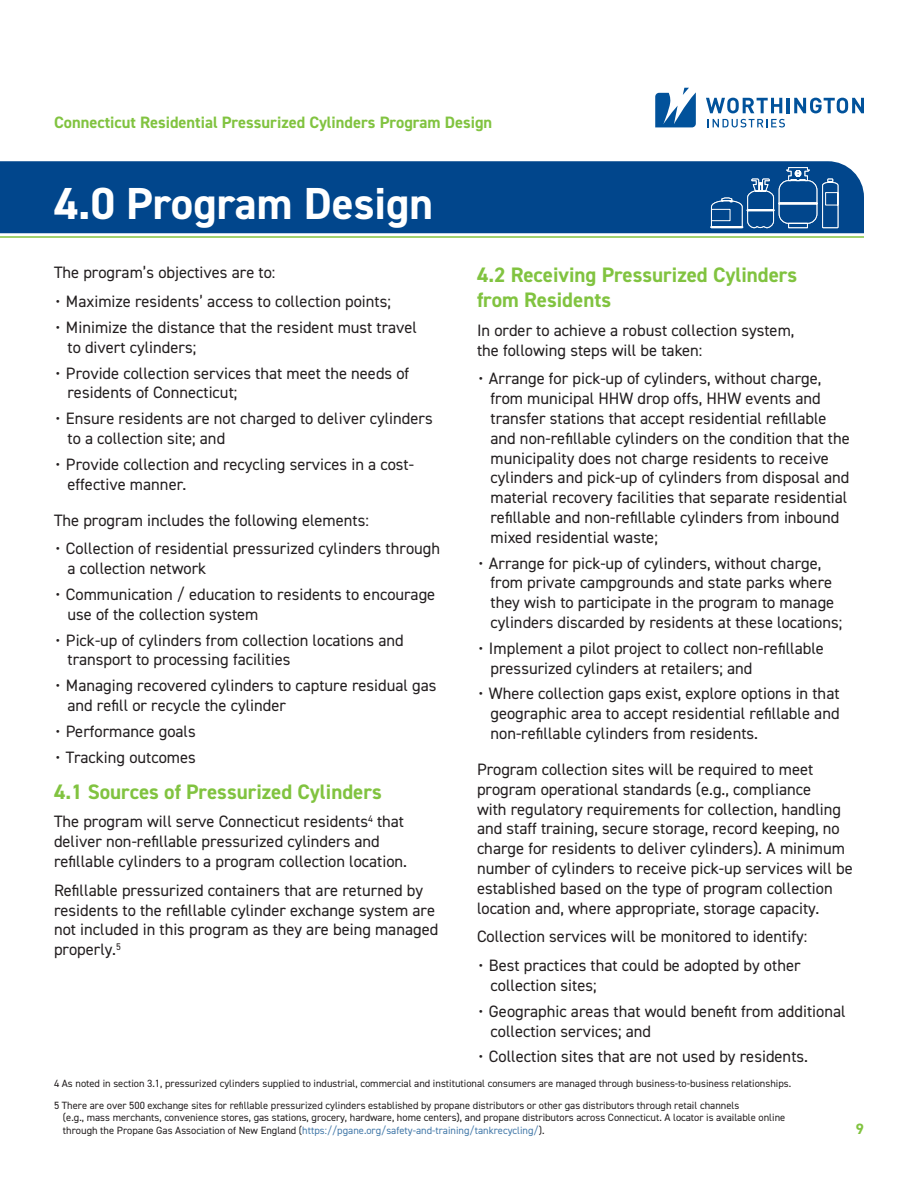
<style>
.page{position:relative;width:918px;height:1188px;background:#fff}
.page>*{position:absolute;margin:0;border:0;box-sizing:border-box;transform-origin:0 0}
.t1{font:700 45px "DIN2014";color:#fff}
.t2{font:700 21px/25.2px "DIN2014";color:#81c340}
.t3{font:16.5px/19.8px "DIN2014";color:#231f20}
.t4{font:700 16.5px "DIN2014";color:#81c340}
.t5{font:700 15px "DIN2014";color:#81c340}
.t6{font:10.5px/21.6px "DIN2014";color:#231f20}
.s1{color:#4379a9}
</style>
<div class="page">
<div style="left:0;top:161px;width:864px;height:72px;background:#01468c"></div>
<hr style="left:0;top:236px;width:864px;height:2px;background:#81c340">
<svg style="left:710px;top:167px;width:128px;height:61px;background:#24609c"></svg>
<svg style="left:706px;top:98px;width:76px;height:15px"></svg>
<hr style="left:787px;top:98px;width:3px;height:15px;background:#01529b">
<svg style="left:794px;top:98px;width:70px;height:15px"></svg>
<svg style="left:708px;top:119px;width:77px;height:9px"></svg>
<svg style="left:655px;top:88px;width:41px;height:39px"></svg>
<p class="t4" style="left:54px;top:111px;width:440px">Connecticut Residential Pressurized Cylinders Program Design</p>
<h1 class="t1" style="left:54px;top:174px;width:381px">4.0 Program Design</h1>
<p class="t3" style="left:54px;top:262px;width:223px">The program’s objectives are to:</p>
<p class="t3" style="left:56px;top:291px;width:337px">• Maximize residents’ access to collection points;</p>
<p class="t3" style="left:67px;top:317px;width:351px;text-indent:-12px">• Minimize the distance that the resident must travel to divert cylinders;</p>
<p class="t3" style="left:67px;top:363px;width:343px;text-indent:-12px">• Provide collection services that meet the needs of residents of Connecticut;</p>
<p class="t3" style="left:67px;top:408px;width:367px;text-indent:-12px">• Ensure residents are not charged to deliver cylinders to a collection site; and</p>
<p class="t3" style="left:67px;top:454px;width:348px;text-indent:-12px">• Provide collection and recycling services in a cost&shy;effective manner.</p>
<p class="t3" style="left:54px;top:510px;width:317px">The program includes the following elements:</p>
<p class="t3" style="left:67px;top:538px;width:374px;text-indent:-12px">• Collection of residential pressurized cylinders through a collection network</p>
<p class="t3" style="left:67px;top:584px;width:369px;text-indent:-12px">• Communication / education to residents to encourage use of the collection system</p>
<p class="t3" style="left:67px;top:630px;width:338px;text-indent:-12px">• Pick-up of cylinders from collection locations and transport to processing facilities</p>
<p class="t3" style="left:67px;top:675px;width:371px;text-indent:-12px">• Managing recovered cylinders to capture residual gas and refill or recycle the cylinder</p>
<p class="t3" style="left:56px;top:721px;width:142px">• Performance goals</p>
<p class="t3" style="left:56px;top:747px;width:142px">• Tracking outcomes</p>
<p class="t2" style="left:54px;top:778px;width:329px">4.1 Sources of Pressurized Cylinders</p>
<p class="t3" style="left:54px;top:811px;width:355px">The program will serve Connecticut residents<sup>4</sup> that deliver non-refillable pressurized cylinders and refillable cylinders to a program collection location.</p>
<p class="t3" style="left:54px;top:880px;width:386px">Refillable pressurized containers that are returned by residents to the refillable cylinder exchange system are not included in this program as they are being managed properly.<sup>5</sup></p>
<p class="t2" style="left:477px;top:262px;width:322px">4.2 Receiving Pressurized Cylinders from Residents</p>
<p class="t3" style="left:477px;top:320px;width:319px">In order to achieve a robust collection system, the following steps will be taken:</p>
<p class="t3" style="left:490px;top:369px;width:361px;text-indent:-12px">• Arrange for pick-up of cylinders, without charge, from municipal HHW drop offs, HHW events and transfer stations that accept residential refillable and non-refillable cylinders on the condition that the municipality does not charge residents to receive cylinders and pick-up of cylinders from disposal and material recovery facilities that separate residential refillable and non-refillable cylinders from inbound mixed residential waste;</p>
<p class="t3" style="left:490px;top:553px;width:353px;text-indent:-12px">• Arrange for pick-up of cylinders, without charge, from private campgrounds and state parks where they wish to participate in the program to manage cylinders discarded by residents at these locations;</p>
<p class="t3" style="left:490px;top:638px;width:335px;text-indent:-12px">• Implement a pilot project to collect non-refillable pressurized cylinders at retailers; and</p>
<p class="t3" style="left:490px;top:684px;width:351px;text-align:justify;text-indent:-12px">• Where collection gaps exist, explore options in that geographic area to accept residential refillable and non-refillable cylinders from residents.</p>
<p class="t3" style="left:477px;top:759px;width:377px">Program collection sites will be required to meet program operational standards (e.g., compliance<br>with regulatory requirements for collection, handling and staff training, secure storage, record keeping, no charge for residents to deliver cylinders). A minimum number of cylinders to receive pick-up services will be established based on the type of program collection location and, where appropriate, storage capacity.</p>
<p class="t3" style="left:477px;top:927px;width:332px">Collection services will be monitored to identify:</p>
<p class="t3" style="left:490px;top:955px;width:312px;text-indent:-12px">• Best practices that could be adopted by other collection sites;</p>
<p class="t3" style="left:490px;top:1001px;width:357px;text-indent:-12px">• Geographic areas that would benefit from additional collection services; and</p>
<p class="t3" style="left:479px;top:1047px;width:331px">• Collection sites that are not used by residents.</p>
<p class="t6" style="left:54px;top:1073px;width:739px">4 As noted in section 3.1, pressurized cylinders supplied to industrial, commercial and institutional consumers are managed through business-to-business relationships.<br>5 There are over 500 exchange sites for refillable pressurized cylinders established by propane distributors or other gas distributors through retail channels</p>
<p class="t6" style="left:63px;top:1111px;width:724px;line-height:12.6px">(e.g., mass merchants, convenience stores, gas stations, grocery, hardware, home centers), and propane distributors across Connecticut. A locator is available online through the Propane Gas Association of New England (<span class="s1">https://pgane.org/safety-and-training/tankrecycling/</span>).</p>
<p class="t5" style="left:856px;top:1119px;width:10px">9</p>
</div>
